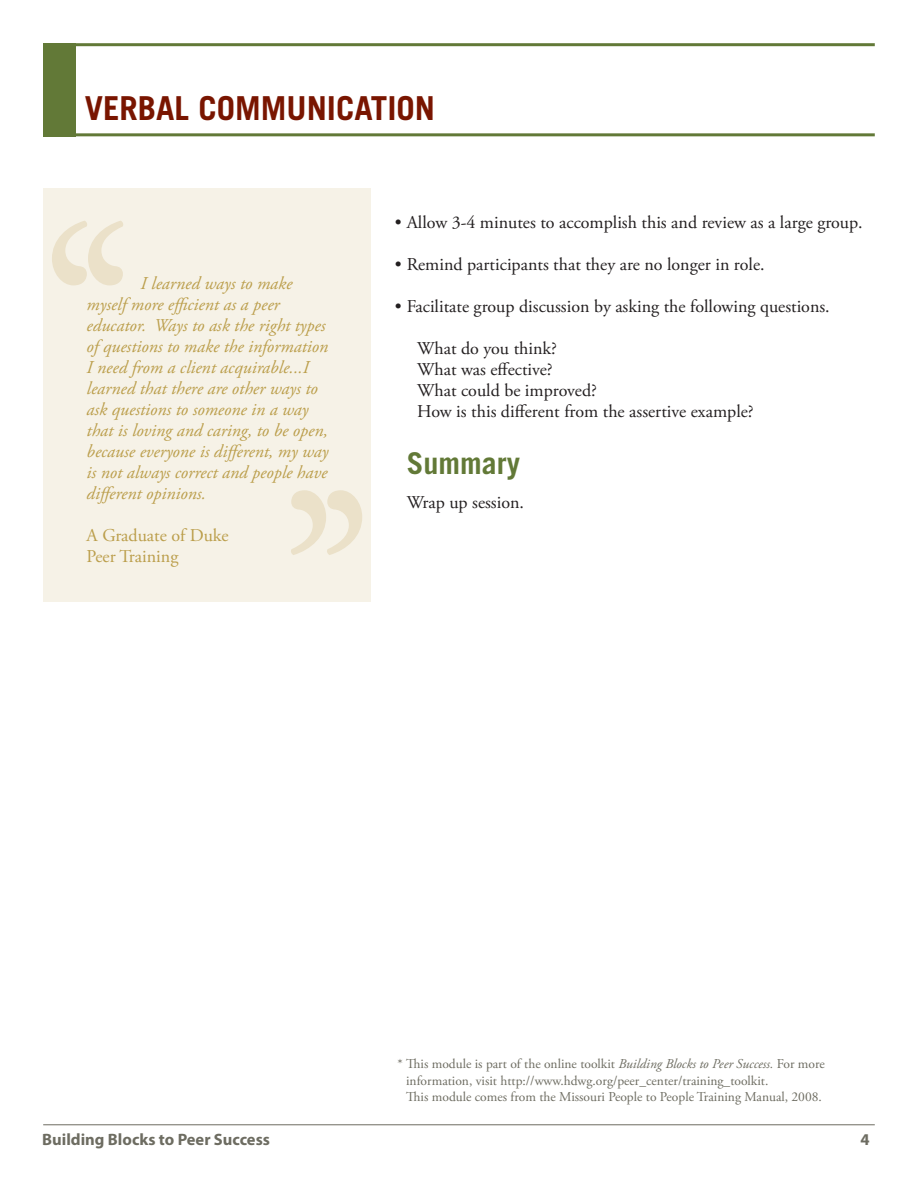
<style>
.page{position:relative;width:918px;height:1188px;background:#fff}
.page>*{position:absolute;margin:0;border:0;box-sizing:border-box;transform-origin:0 0}
.banner_heading_2{font:700 33px "Trade Gothic LT Std";color:#791500}
.Body_heading_1{font:700 30px "Trade Gothic LT Std";color:#627937}
.quote{font:italic 18px/21px "Adobe Garamond Pro";color:#bb9e4b}
.Body_text{font:18px "Adobe Garamond Pro";color:#231f20}
.quote_name{font:18px "Adobe Garamond Pro";color:#bb9e4b}
.t1{font:700 16.5px "Myriad Pro";color:#6d6c61}
.Fineprint{font:13.5px/16.5px "Adobe Garamond Pro";color:#6d6c61}
.s1{font-style:italic}
</style>
<div class="page">
<hr style="left:43px;top:1124px;width:832px;height:1px;background:#6d6c61">
<hr style="left:69px;top:133px;width:806px;height:3px;background:#627937">
<hr style="left:69px;top:43px;width:806px;height:3px;background:#627937">
<div style="left:43px;top:43px;width:33px;height:93px;background:#627937"></div>
<div style="left:43px;top:188px;width:328px;height:414px;background:#f6f2e7"></div>
<svg style="left:52px;top:221px;width:71px;height:64px"></svg>
<svg style="left:291px;top:490px;width:71px;height:65px"></svg>
<p class="banner_heading_2" style="left:85px;top:87px;width:352px">VERBAL COMMUNICATION</p>
<p class="quote" style="left:87px;top:274px;width:243px;text-indent:54px">I learned ways to make myself more efficient as a peer educator. Ways to ask the right types of questions to make the information<br>I need from a client acquirable...I learned that there are other ways to ask questions to someone in a way that is loving and caring, to be open, because everyone is different, my way is not always correct and people have different opinions.</p>
<p class="quote_name" style="left:87px;top:525px;width:144px">A Graduate of Duke</p>
<p class="quote_name" style="left:87px;top:546px;width:93px">Peer Training</p>
<p class="Body_text" style="left:395px;top:211px;width:469px">• Allow 3-4 minutes to accomplish this and review as a large group.</p>
<p class="Body_text" style="left:395px;top:253px;width:371px">• Remind participants that they are no longer in role.</p>
<p class="Body_text" style="left:395px;top:295px;width:437px">• Facilitate group discussion by asking the following questions.</p>
<p class="Body_text" style="left:417px;top:337px;width:141px">What do you think?</p>
<p class="Body_text" style="left:417px;top:358px;width:137px">What was effective?</p>
<p class="Body_text" style="left:417px;top:379px;width:181px">What could be improved?</p>
<p class="Body_text" style="left:417px;top:400px;width:338px">How is this different from the assertive example?</p>
<p class="Body_heading_1" style="left:407px;top:445px;width:115px">Summary</p>
<p class="Body_text" style="left:407px;top:492px;width:119px">Wrap up session.</p>
<p class="Fineprint" style="left:406px;top:1056px;width:420px;text-indent:-9px">* This module is part of the online toolkit <span class="s1">Building Blocks to Peer Success.</span> For more information, visit http://www.hdwg.org/peer_center/training_toolkit.</p>
<p class="Fineprint" style="left:406px;top:1089px;width:417px">This module comes from the Missouri People to People Training Manual, 2008.</p>
<p class="t1" style="left:42px;top:1128px;width:229px">Building Blocks to Peer Success</p>
<p class="t1" style="left:860px;top:1128px;width:11px">4</p>
</div>
